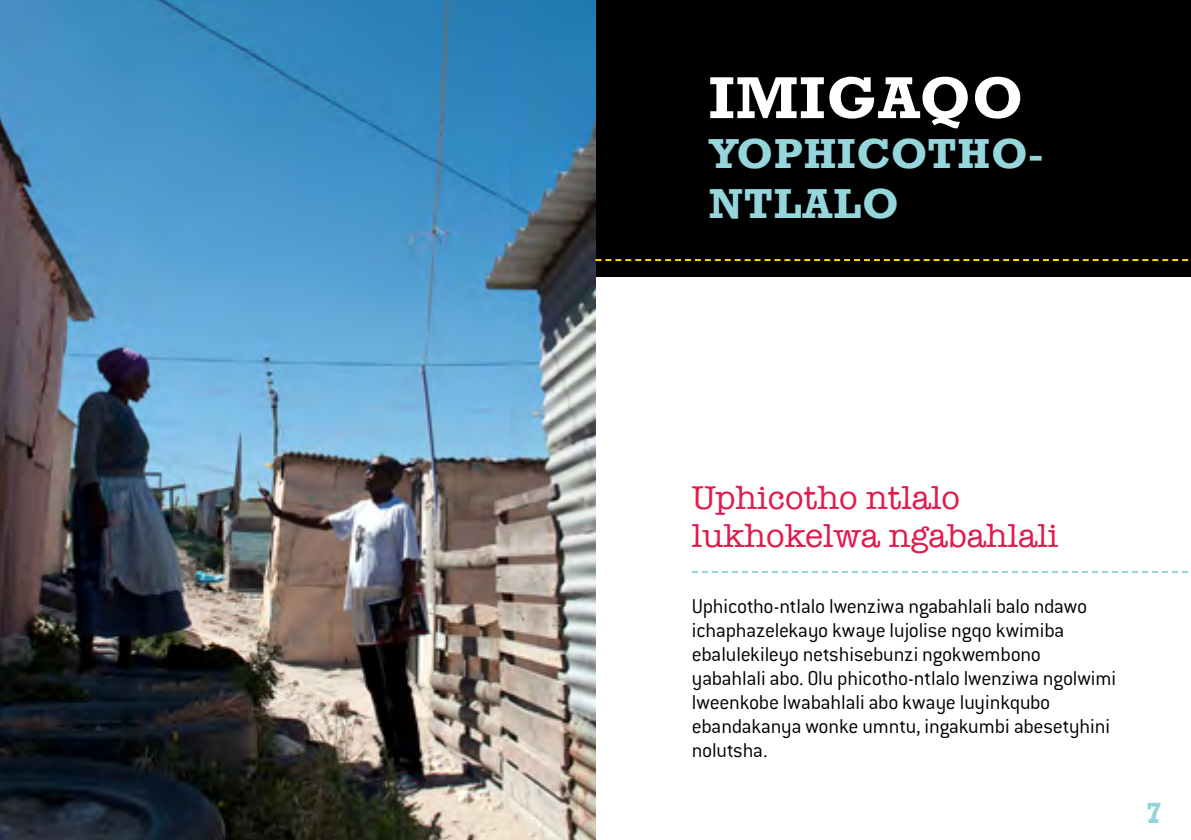
<style>
.page{position:relative;width:1191px;height:840px;background:#fff}
.page>*{position:absolute;margin:0;border:0;box-sizing:border-box;transform-origin:0 0}
.t1{font:700 60px "Rockwell";letter-spacing:.02em;color:#fff}
.t2{font:700 43px/50px "Rockwell";letter-spacing:.02em;color:#94d6dc}
.t3{font:34px/38px "American Typewriter";color:#e21b4d}
.t4{font:700 30px "Rockwell";color:#94d6dc}
.t5{font:300 22px/24px "Conduit OSITC";letter-spacing:-.01em;color:#000}
</style>
<div class="page">
<div style="left:595px;top:0;width:596px;height:276px;background:#000"></div>
<img style="left:0;top:0;width:595px;height:839px">
<svg style="left:692px;top:570px;width:497px;height:2px"></svg>
<svg style="left:595px;top:259px;width:594px;height:2px"></svg>
<h1 class="t1" style="left:709px;top:61px;width:316px">IMIGAQO</h1>
<h2 class="t2" style="left:709px;top:129px;width:336px">YOPHICOTHO-<br>NTLALO</h2>
<h3 class="t3" style="left:692px;top:477px;width:368px">Uphicotho ntlalo lukhokelwa ngabahlali</h3>
<p class="t5" style="left:692px;top:592px;width:425px">Uphicotho-ntlalo lwenziwa ngabahlali balo ndawo ichaphazelekayo kwaye lujolise ngqo kwimiba ebalulekileyo netshisebunzi ngokwembono yabahlali abo. Olu phicotho-ntlalo lwenziwa ngolwimi lweenkobe lwabahlali abo kwaye luyinkqubo ebandakanya wonke umntu, ingakumbi abesetyhini nolutsha.</p>
<h3 class="t4" style="left:1145px;top:794px;width:18px">7</h3>
</div>
